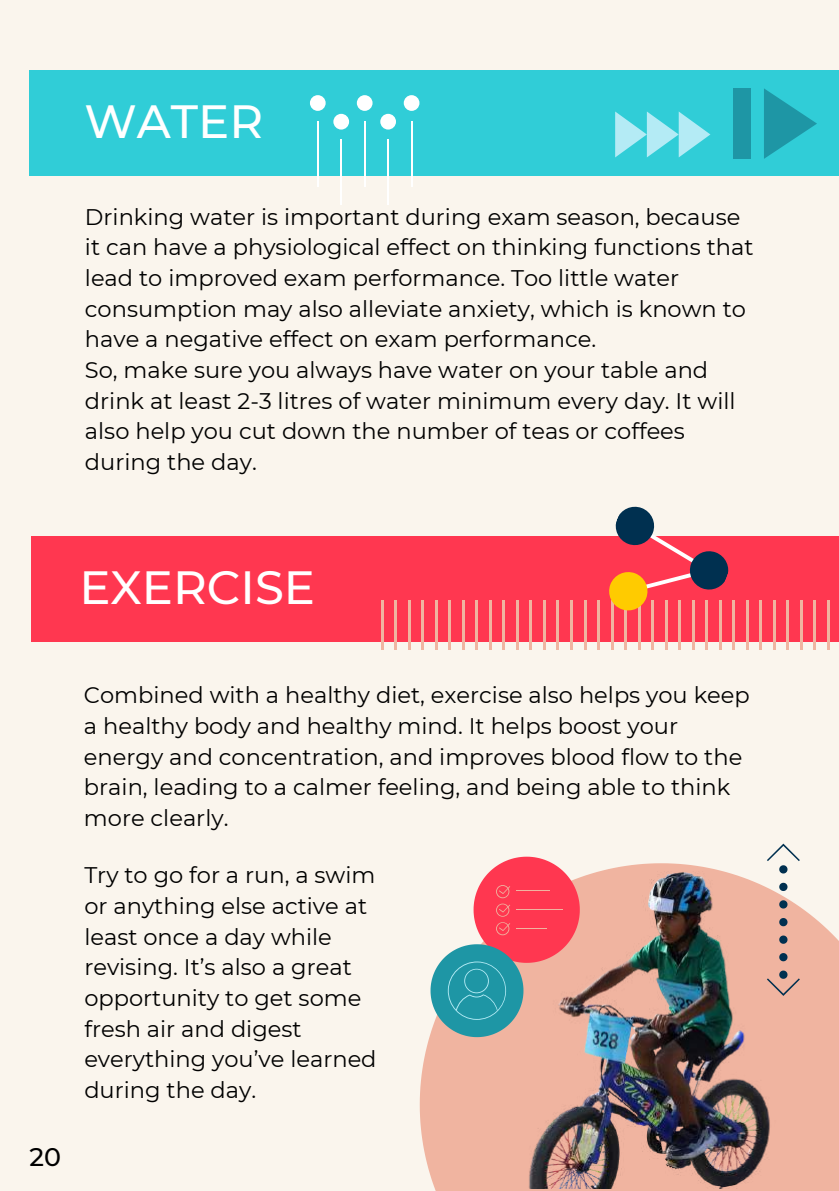
<style>
.page{position:relative;width:839px;height:1191px;background:#fff}
.page>*{position:absolute;margin:0;border:0;box-sizing:border-box;transform-origin:0 0}
.t1{font:500 46.6px "Montserrat";color:#fff}
.t2{font:500 25.4px "Montserrat";color:#000}
.t3{font:22.6px/30.6px "Montserrat";color:#000}
</style>
<div class="page">
<div style="left:0;top:0;width:838px;height:1191px;background:#faf5ed"></div>
<div style="left:29px;top:70px;width:809px;height:105px;background:#30cdd7"></div>
<div style="left:31px;top:536px;width:807px;height:105px;background:#ff3750"></div>
<svg style="left:420px;top:899px;width:418px;height:292px;background:#f0baa7"></svg>
<svg style="left:430px;top:862px;width:73px;height:175px"></svg>
<img style="left:503px;top:857px;width:285px;height:331px">
<svg style="left:779px;top:883px;width:8px;height:8px"></svg>
<svg style="left:779px;top:900px;width:8px;height:9px"></svg>
<svg style="left:779px;top:918px;width:8px;height:8px"></svg>
<svg style="left:779px;top:936px;width:8px;height:8px"></svg>
<svg style="left:779px;top:953px;width:8px;height:8px"></svg>
<svg style="left:766px;top:971px;width:33px;height:25px"></svg>
<svg style="left:766px;top:844px;width:33px;height:30px"></svg>
<hr style="left:381px;top:600px;width:2px;height:50px;background:#f0b4a0">
<hr style="left:394px;top:600px;width:3px;height:50px;background:#f0b4a0">
<hr style="left:408px;top:600px;width:2px;height:50px;background:#f0b4a0">
<hr style="left:421px;top:600px;width:3px;height:50px;background:#f0b4a0">
<hr style="left:435px;top:600px;width:2px;height:50px;background:#f0b4a0">
<hr style="left:448px;top:600px;width:3px;height:50px;background:#f0b4a0">
<hr style="left:462px;top:600px;width:2px;height:50px;background:#f0b4a0">
<hr style="left:475px;top:600px;width:3px;height:50px;background:#f0b4a0">
<hr style="left:489px;top:600px;width:2px;height:50px;background:#f0b4a0">
<hr style="left:502px;top:600px;width:3px;height:50px;background:#f0b4a0">
<hr style="left:516px;top:600px;width:2px;height:50px;background:#f0b4a0">
<hr style="left:529px;top:600px;width:3px;height:50px;background:#f0b4a0">
<hr style="left:543px;top:600px;width:2px;height:50px;background:#f0b4a0">
<hr style="left:556px;top:600px;width:3px;height:50px;background:#f0b4a0">
<hr style="left:570px;top:600px;width:2px;height:50px;background:#f0b4a0">
<hr style="left:583px;top:600px;width:3px;height:50px;background:#f0b4a0">
<hr style="left:597px;top:600px;width:2px;height:50px;background:#f0b4a0">
<hr style="left:611px;top:600px;width:2px;height:50px;background:#f0b4a0">
<hr style="left:624px;top:600px;width:2px;height:50px;background:#f0b4a0">
<hr style="left:638px;top:600px;width:2px;height:50px;background:#f0b4a0">
<hr style="left:651px;top:600px;width:2px;height:50px;background:#f0b4a0">
<hr style="left:665px;top:600px;width:2px;height:50px;background:#f0b4a0">
<hr style="left:678px;top:600px;width:3px;height:50px;background:#f0b4a0">
<hr style="left:692px;top:600px;width:2px;height:50px;background:#f0b4a0">
<hr style="left:705px;top:600px;width:3px;height:50px;background:#f0b4a0">
<hr style="left:719px;top:600px;width:2px;height:50px;background:#f0b4a0">
<hr style="left:732px;top:600px;width:3px;height:50px;background:#f0b4a0">
<hr style="left:746px;top:600px;width:2px;height:50px;background:#f0b4a0">
<hr style="left:759px;top:600px;width:3px;height:50px;background:#f0b4a0">
<hr style="left:773px;top:600px;width:2px;height:50px;background:#f0b4a0">
<hr style="left:786px;top:600px;width:3px;height:50px;background:#f0b4a0">
<hr style="left:800px;top:600px;width:2px;height:50px;background:#f0b4a0">
<hr style="left:813px;top:600px;width:3px;height:50px;background:#f0b4a0">
<hr style="left:827px;top:600px;width:2px;height:50px;background:#f0b4a0">
<div style="left:733px;top:88px;width:18px;height:71px;background:#1e96a5"></div>
<svg style="left:764px;top:88px;width:53px;height:71px;background:#27b1be"></svg>
<hr style="left:317px;top:122px;width:1px;height:65px;background:#fff">
<hr style="left:340px;top:139px;width:2px;height:65px;background:#fff">
<hr style="left:364px;top:122px;width:1px;height:65px;background:#fff">
<hr style="left:387px;top:139px;width:2px;height:65px;background:#fff">
<hr style="left:411px;top:122px;width:1px;height:65px;background:#fff">
<div style="left:310px;top:95px;width:15px;height:16px;background:#fff;border-radius:50%"></div>
<div style="left:357px;top:95px;width:15px;height:16px;background:#fff;border-radius:50%"></div>
<div style="left:404px;top:95px;width:15px;height:16px;background:#fff;border-radius:50%"></div>
<div style="left:333px;top:114px;width:16px;height:16px;background:#fff;border-radius:50%"></div>
<div style="left:380px;top:114px;width:16px;height:16px;background:#fff;border-radius:50%"></div>
<svg style="left:603px;top:506px;width:130px;height:116px"></svg>
<svg style="left:615px;top:111px;width:95px;height:46px;background:#72dbe5"></svg>
<h1 class="t1" style="left:84px;top:93px;width:180px">WATER</h1>
<p class="t3" style="left:85px;top:201px;width:670px">Drinking water is important during exam season, because it can have a physiological effect on thinking functions that lead to improved exam performance. Too little water consumption may also alleviate anxiety, which is known to have a negative effect on exam performance.<br>So, make sure you always have water on your table and drink at least 2-3 litres of water minimum every day. It will also help you cut down the number of teas or coffees during the day.</p>
<h1 class="t1" style="left:79px;top:559px;width:237px">EXERCISE</h1>
<p class="t2" style="left:30px;top:1141px;width:33px">20</p>
<p class="t3" style="left:84px;top:680px;width:667px">Combined with a healthy diet, exercise also helps you keep a healthy body and healthy mind. It helps boost your energy and concentration, and improves blood flow to the brain, leading to a calmer feeling, and being able to think more clearly.</p>
<p class="t3" style="left:84px;top:860px;width:294px">Try to go for a run, a swim or anything else active at least once a day while revising. It’s also a great opportunity to get some fresh air and digest everything you’ve learned during the day.</p>
</div>
